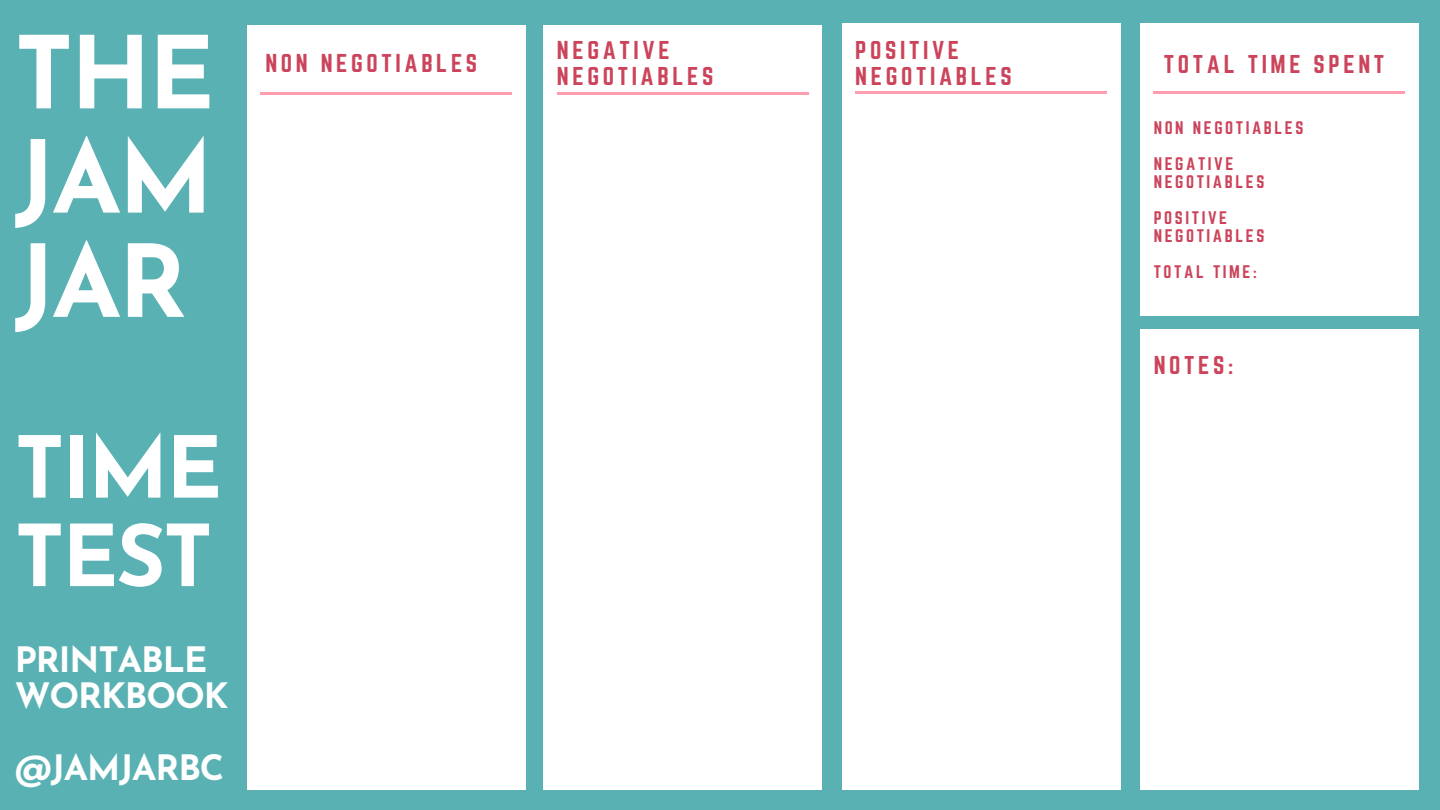
<style>
.page{position:relative;width:1440px;height:810px;background:#5ab1b4}
.page>*{position:absolute;margin:0;border:0;box-sizing:border-box;transform-origin:0 0}
.t1{font:700 100px/104.2px "Josefin Sans";letter-spacing:-.03em;color:#fff;text-align:justify}
.t2{font:700 85px/88.5px "Josefin Sans";letter-spacing:-.03em;color:#fff}
.t3{font:700 35px/36px "Josefin Sans";letter-spacing:-.03em;color:#fff}
.t4{font:22.6px/26.2px "Norwester";letter-spacing:.16em;color:#cb445b}
.t5{font:16px/18px "Norwester";letter-spacing:.16em;color:#cb445b}
</style>
<div class="page">
<div style="left:247px;top:25px;width:279px;height:765px;background:#fff"></div>
<hr style="left:261px;top:92px;width:251px;height:3px;background:#ff9cad">
<div style="left:543px;top:25px;width:279px;height:765px;background:#fff"></div>
<hr style="left:557px;top:92px;width:251px;height:3px;background:#ff9cad">
<div style="left:842px;top:24px;width:279px;height:766px;background:#fff"></div>
<hr style="left:855px;top:91px;width:252px;height:3px;background:#ff9cad">
<div style="left:1140px;top:24px;width:279px;height:292px;background:#fff"></div>
<hr style="left:1154px;top:91px;width:251px;height:3px;background:#ff9cad">
<div style="left:1140px;top:330px;width:279px;height:460px;background:#fff"></div>
<h1 class="t1" style="left:15px;top:31px;width:202px">THE JAM JAR</h1>
<p class="t4" style="left:265px;top:51px;width:213px">NON NEGOTIABLES</p>
<h2 class="t2" style="left:15px;top:432px;width:209px">TIME<br>TEST</h2>
<h3 class="t3" style="left:15px;top:645px;width:215px">PRINTABLE<br>WORKBOOK</h3>
<h3 class="t3" style="left:15px;top:753px;width:211px">@JAMJARBC</h3>
<p class="t4" style="left:557px;top:38px;width:158px">NEGATIVE<br>NEGOTIABLES</p>
<p class="t4" style="left:855px;top:38px;width:158px">POSITIVE<br>NEGOTIABLES</p>
<p class="t4" style="left:1164px;top:52px;width:222px">TOTAL TIME SPENT</p>
<p class="t5" style="left:1154px;top:120px;width:151px">NON NEGOTIABLES</p>
<p class="t5" style="left:1154px;top:156px;width:112px">NEGATIVE<br>NEGOTIABLES</p>
<p class="t5" style="left:1154px;top:210px;width:112px">POSITIVE<br>NEGOTIABLES</p>
<p class="t5" style="left:1154px;top:264px;width:105px">TOTAL TIME:</p>
<p class="t4" style="left:1154px;top:353px;width:81px">NOTES:</p>
</div>
